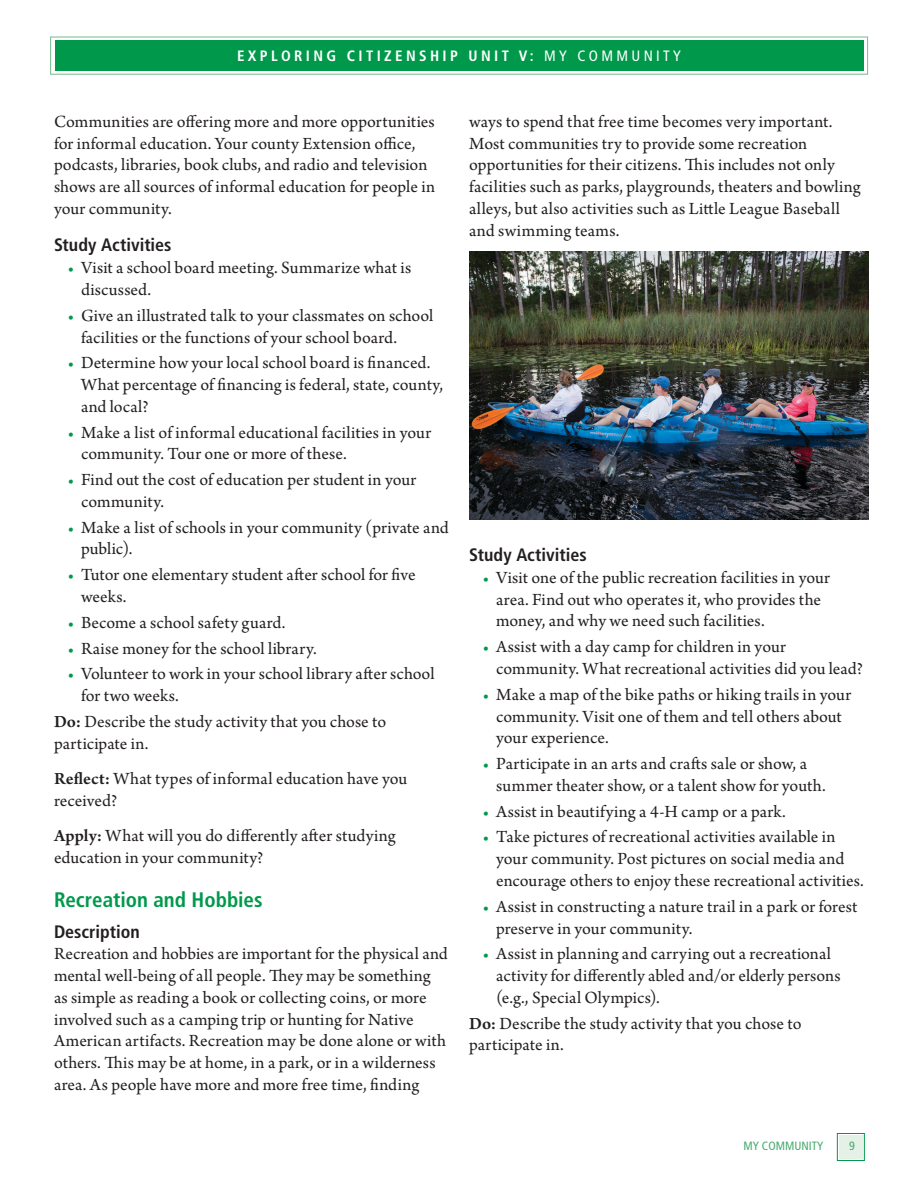
<style>
.page{position:relative;width:918px;height:1188px;background:#fff}
.page>*{position:absolute;margin:0;border:0;box-sizing:border-box;transform-origin:0 0}
._06_subhead{font:700 condensed 21px "Frutiger LT Std";color:#00994c}
._02_text{font:18px/21.8px "Arno Pro";letter-spacing:.005em;color:#231f20}
.subhead4{font:700 condensed 18px "Frutiger LT Std";color:#231f20}
.t1{font:700 condensed 15px "Frutiger";letter-spacing:.225em;color:#fff}
.t2{font:condensed 12px "Frutiger";color:#46aa6e}
.s1{font-weight:400}
.s2{color:#00994c}
.s3{font-weight:600}
</style>
<div class="page">
<div style="left:837px;top:1133px;width:28px;height:28px;border:1px solid #00994c"></div>
<div style="left:839px;top:1135px;width:24px;height:24px;background:#e5f0e6"></div>
<div style="left:55px;top:40px;width:808px;height:31px;background:#00994c"></div>
<div style="left:50px;top:36px;width:818px;height:39px;border:1px solid #88c198"></div>
<img style="left:469px;top:252px;width:399px;height:267px">
<p class="t1" style="left:237px;top:47px;width:446px">EXPLORING CITIZENSHIP UNIT V: <span class="s1">MY COMMUNITY</span></p>
<p class="_02_text" style="left:54px;top:112px;width:383px">Communities are offering more and more opportunities for informal education. Your county Extension office, podcasts, libraries, book clubs, and radio and television shows are all sources of informal education for people in your community.</p>
<p class="subhead4" style="left:54px;top:235px;width:119px">Study Activities</p>
<p class="_02_text" style="left:81px;top:258px;width:332px;text-indent:-14px"><span class="s2">•</span> Visit a school board meeting. Summarize what is discussed.</p>
<p class="_02_text" style="left:81px;top:305px;width:354px;text-indent:-14px"><span class="s2">•</span> Give an illustrated talk to your classmates on school facilities or the functions of your school board.</p>
<p class="_02_text" style="left:81px;top:353px;width:364px;text-indent:-14px"><span class="s2">•</span> Determine how your local school board is financed.<br>What percentage of financing is federal, state, county, and local?</p>
<p class="_02_text" style="left:81px;top:422px;width:352px;text-indent:-14px"><span class="s2">•</span> Make a list of informal educational facilities in your community. Tour one or more of these.</p>
<p class="_02_text" style="left:81px;top:470px;width:337px;text-indent:-14px"><span class="s2">•</span> Find out the cost of education per student in your community.</p>
<p class="_02_text" style="left:81px;top:517px;width:369px;text-indent:-14px"><span class="s2">•</span> Make a list of schools in your community (private and public).</p>
<p class="_02_text" style="left:81px;top:565px;width:336px;text-indent:-14px"><span class="s2">•</span> Tutor one elementary student after school for five weeks.</p>
<p class="_02_text" style="left:68px;top:612px;width:220px"><span class="s2">•</span> Become a school safety guard.</p>
<p class="_02_text" style="left:68px;top:638px;width:251px"><span class="s2">•</span> Raise money for the school library.</p>
<p class="_02_text" style="left:81px;top:664px;width:355px;text-indent:-14px"><span class="s2">•</span> Volunteer to work in your school library after school for two weeks.</p>
<p class="_02_text" style="left:54px;top:712px;width:334px"><span class="s3">Do:</span> Describe the study activity that you chose to participate in.</p>
<p class="_02_text" style="left:54px;top:769px;width:355px"><span class="s3">Reflect:</span> What types of informal education have you received?</p>
<p class="_02_text" style="left:54px;top:826px;width:343px"><span class="s3">Apply:</span> What will you do differently after studying education in your community?</p>
<p class="_06_subhead" style="left:54px;top:887px;width:210px">Recreation and Hobbies</p>
<p class="subhead4" style="left:54px;top:921px;width:87px">Description</p>
<p class="_02_text" style="left:54px;top:944px;width:395px">Recreation and hobbies are important for the physical and mental well-being of all people. They may be something as simple as reading a book or collecting coins, or more involved such as a camping trip or hunting for Native American artifacts. Recreation may be done alone or with others. This may be at home, in a park, or in a wilderness area. As people have more and more free time, finding</p>
<p class="_02_text" style="left:469px;top:112px;width:393px">ways to spend that free time becomes very important.<br>Most communities try to provide some recreation opportunities for their citizens. This includes not only facilities such as parks, playgrounds, theaters and bowling alleys, but also activities such as Little League Baseball and swimming teams.</p>
<p class="subhead4" style="left:469px;top:544px;width:119px">Study Activities</p>
<p class="_02_text" style="left:496px;top:568px;width:336px;text-indent:-14px"><span class="s2">•</span> Visit one of the public recreation facilities in your area. Find out who operates it, who provides the money, and why we need such facilities.</p>
<p class="_02_text" style="left:496px;top:637px;width:369px;text-indent:-14px"><span class="s2">•</span> Assist with a day camp for children in your community. What recreational activities did you lead?</p>
<p class="_02_text" style="left:496px;top:684px;width:357px;text-indent:-14px"><span class="s2">•</span> Make a map of the bike paths or hiking trails in your community. Visit one of them and tell others about your experience.</p>
<p class="_02_text" style="left:496px;top:754px;width:331px;text-indent:-14px"><span class="s2">•</span> Participate in an arts and crafts sale or show, a summer theater show, or a talent show for youth.</p>
<p class="_02_text" style="left:483px;top:801px;width:305px"><span class="s2">•</span> Assist in beautifying a 4-H camp or a park.</p>
<p class="_02_text" style="left:496px;top:827px;width:369px;text-indent:-14px"><span class="s2">•</span> Take pictures of recreational activities available in your community. Post pictures on social media and encourage others to enjoy these recreational activities.</p>
<p class="_02_text" style="left:496px;top:896px;width:363px;text-indent:-14px"><span class="s2">•</span> Assist in constructing a nature trail in a park or forest preserve in your community.</p>
<p class="_02_text" style="left:496px;top:944px;width:346px;text-indent:-14px"><span class="s2">•</span> Assist in planning and carrying out a recreational activity for differently abled and/or elderly persons (e.g., Special Olympics).</p>
<p class="_02_text" style="left:469px;top:1013px;width:334px"><span class="s3">Do:</span> Describe the study activity that you chose to participate in.</p>
<p class="t2" style="left:743px;top:1139px;width:81px">MY COMMUNITY</p>
<p class="t2" style="left:849px;top:1139px;width:7px">9</p>
</div>
